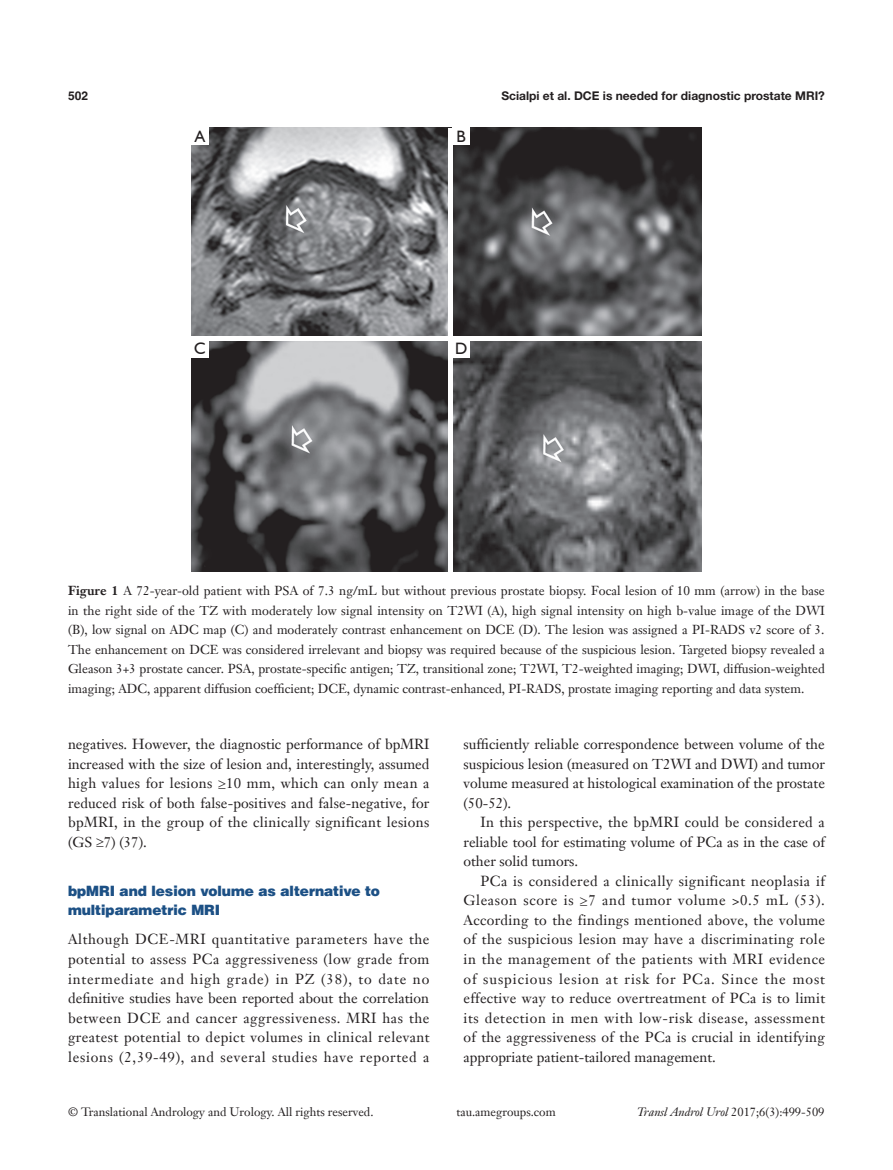
<style>
.page{position:relative;width:893px;height:1170px;background:#fff}
.page>*{position:absolute;margin:0;border:0;box-sizing:border-box;transform-origin:0 0}
.t1{font:16.5px "Humanist 521 BT";color:#231f20}
.t2{font:14.25px/19.5px "Janson Text LT";color:#231f20;text-align:justify}
.一级标题正体{font:900 14.25px/19.5px "Helvetica";color:#1c5085}
.t3{font:12.75px/19.5px "Janson Text LT";color:#231f20;text-align:justify}
.t4{font:12px "Janson Text LT";color:#231f20}
.t5{font:700 12px "Helvetica Neue LT Pro";color:#231f20}
.t6{font:700 12px "Helvetica";color:#231f20}
.s1{font-weight:700}
.s2{font-style:italic}
</style>
<div class="page">
<img style="left:191px;top:128px;width:511px;height:443px">
<hr style="left:191px;top:336px;width:511px;height:4px;background:#fff">
<hr style="left:449px;top:128px;width:4px;height:443px;background:#fff">
<div style="left:191px;top:128px;width:17px;height:17px;background:#fff"></div>
<div style="left:453px;top:128px;width:17px;height:17px;background:#fff"></div>
<div style="left:191px;top:340px;width:17px;height:17px;background:#fff"></div>
<div style="left:453px;top:340px;width:17px;height:17px;background:#fff"></div>
<p class="t6" style="left:68px;top:88px;width:22px">502</p>
<p class="t5" style="left:501px;top:88px;width:325px">Scialpi et al. DCE is needed for diagnostic prostate MRI?</p>
<p class="t1" style="left:195px;top:126px;width:12px">A</p>
<p class="t1" style="left:457px;top:126px;width:11px">B</p>
<p class="t1" style="left:194px;top:338px;width:13px">C</p>
<p class="t1" style="left:455px;top:338px;width:14px">D</p>
<p class="t3" style="left:68px;top:580px;width:758px"><span class="s1">Figure 1</span> A 72-year-old patient with PSA of 7.3 ng/mL but without previous prostate biopsy. Focal lesion of 10 mm (arrow) in the base in the right side of the TZ with moderately low signal intensity on T2WI (A), high signal intensity on high b-value image of the DWI (B), low signal on ADC map (C) and moderately contrast enhancement on DCE (D). The lesion was assigned a PI-RADS v2 score of 3.<br>The enhancement on DCE was considered irrelevant and biopsy was required because of the suspicious lesion. Targeted biopsy revealed a Gleason 3+3 prostate cancer. PSA, prostate-specific antigen; TZ, transitional zone; T2WI, T2-weighted imaging; DWI, diffusion-weighted imaging; ADC, apparent diffusion coefficient; DCE, dynamic contrast-enhanced, PI-RADS, prostate imaging reporting and data system.</p>
<p class="t2" style="left:68px;top:734px;width:363px">negatives. However, the diagnostic performance of bpMRI increased with the size of lesion and, interestingly, assumed high values for lesions ≥10 mm, which can only mean a reduced risk of both false-positives and false-negative, for bpMRI, in the group of the clinically significant lesions (GS ≥7) (37).</p>
<p class="一级标题正体" style="left:68px;top:880px;width:314px">bpMRI and lesion volume as alternative to multiparametric MRI</p>
<p class="t2" style="left:68px;top:929px;width:363px">Although DCE-MRI quantitative parameters have the potential to assess PCa aggressiveness (low grade from intermediate and high grade) in PZ (38), to date no definitive studies have been reported about the correlation between DCE and cancer aggressiveness. MRI has the greatest potential to depict volumes in clinical relevant lesions (2,39-49), and several studies have reported a</p>
<p class="t2" style="left:463px;top:734px;width:363px">sufficiently reliable correspondence between volume of the suspicious lesion (measured on T2WI and DWI) and tumor volume measured at histological examination of the prostate (50-52).</p>
<p class="t2" style="left:463px;top:812px;width:363px;text-indent:17px">In this perspective, the bpMRI could be considered a reliable tool for estimating volume of PCa as in the case of other solid tumors.</p>
<p class="t2" style="left:463px;top:871px;width:363px;text-indent:17px">PCa is considered a clinically significant neoplasia if Gleason score is ≥7 and tumor volume &gt;0.5 mL (53).<br>According to the findings mentioned above, the volume of the suspicious lesion may have a discriminating role in the management of the patients with MRI evidence of suspicious lesion at risk for PCa. Since the most effective way to reduce overtreatment of PCa is to limit its detection in men with low-risk disease, assessment of the aggressiveness of the PCa is crucial in identifying appropriate patient-tailored management.</p>
<p class="t4" style="left:68px;top:1104px;width:307px">© Translational Andrology and Urology. All rights reserved.</p>
<p class="t4" style="left:456px;top:1104px;width:101px">tau.amegroups.com</p>
<p class="t4" style="left:637px;top:1104px;width:189px"><span class="s2">Transl Androl Urol</span> 2017;6(3):499-509</p>
</div>
